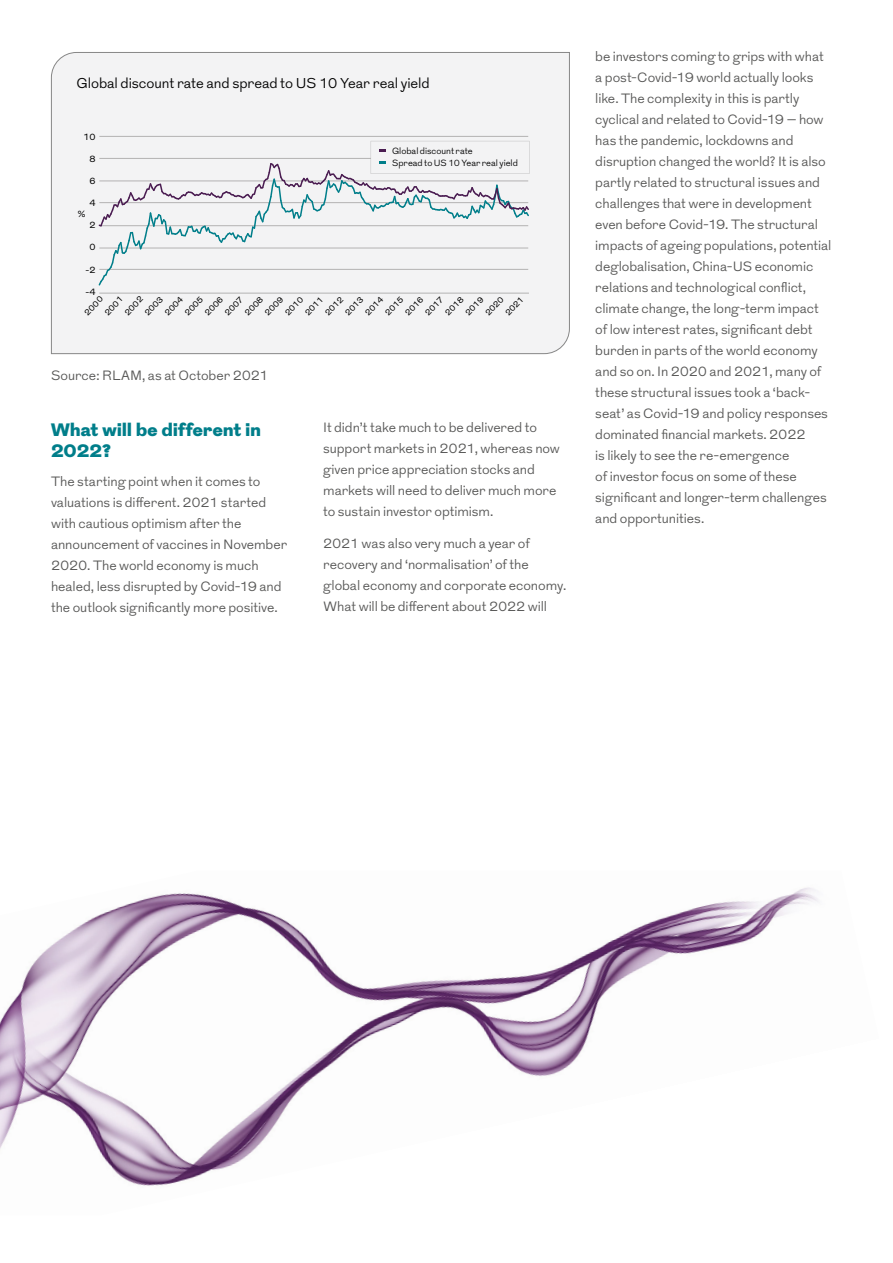
<style>
.page{position:relative;width:893px;height:1263px;background:#fff}
.page>*{position:absolute;margin:0;border:0;box-sizing:border-box;transform-origin:0 0}
.t1{font:900 18px/21px "Grot";letter-spacing:.02em;color:#007e8a}
.t2{font:300 14.25px "Grot";letter-spacing:-.005em;color:#000}
.t3{font:300 13.5px/21px "Grot";letter-spacing:-.005em;color:#575756}
.t4{font:300 9px/12px "Grot";color:#000}
.t5{font:9px "Grot";color:#000}
.t6{font:8.25px "Grot";color:#000}
</style>
<div class="page">
<div style="left:51px;top:52px;width:519px;height:302px;background:#f3f3f4"></div>
<hr style="left:99px;top:293px;width:430px;height:1px;background:#b3b2b2">
<hr style="left:99px;top:136px;width:429px;height:1px;background:#b3b2b2">
<svg style="left:97px;top:141px;width:433px;height:146px"></svg>
<img style="left:0;top:887px;width:819px;height:299px">
<p class="t2" style="left:77px;top:73px;width:355px">Global discount rate and spread to US 10 Year real yield</p>
<p class="t5" style="left:83px;top:130px;width:14px">10</p>
<p class="t5" style="left:90px;top:153px;width:8px">8</p>
<p class="t5" style="left:90px;top:175px;width:8px">6</p>
<p class="t5" style="left:90px;top:197px;width:8px">4</p>
<p class="t5" style="left:78px;top:208px;width:9px">%</p>
<p class="t5" style="left:90px;top:219px;width:8px">2</p>
<p class="t5" style="left:90px;top:241px;width:8px">0</p>
<p class="t5" style="left:86px;top:263px;width:12px">-2</p>
<p class="t4" style="left:392px;top:145px;width:127px">Global discount rate<br>Spread to US 10 Year real yield</p>
<p class="t5" style="left:86px;top:286px;width:12px">-4</p>
<p class="t6" style="left:82px;top:310px;width:24px;rotate:-46deg">2000</p>
<p class="t6" style="left:102px;top:310px;width:24px;rotate:-46deg">2001</p>
<p class="t6" style="left:122px;top:310px;width:24px;rotate:-46deg">2002</p>
<p class="t6" style="left:142px;top:310px;width:24px;rotate:-46deg">2003</p>
<p class="t6" style="left:162px;top:310px;width:24px;rotate:-46deg">2004</p>
<p class="t6" style="left:182px;top:310px;width:24px;rotate:-46deg">2005</p>
<p class="t6" style="left:202px;top:310px;width:24px;rotate:-46deg">2006</p>
<p class="t6" style="left:222px;top:310px;width:24px;rotate:-46deg">2007</p>
<p class="t6" style="left:242px;top:310px;width:24px;rotate:-46deg">2008</p>
<p class="t6" style="left:262px;top:310px;width:24px;rotate:-46deg">2009</p>
<p class="t6" style="left:282px;top:310px;width:24px;rotate:-46deg">2010</p>
<p class="t6" style="left:302px;top:310px;width:24px;rotate:-46deg">2011</p>
<p class="t6" style="left:322px;top:310px;width:24px;rotate:-46deg">2012</p>
<p class="t6" style="left:342px;top:310px;width:24px;rotate:-46deg">2013</p>
<p class="t6" style="left:362px;top:310px;width:24px;rotate:-46deg">2014</p>
<p class="t6" style="left:382px;top:310px;width:24px;rotate:-46deg">2015</p>
<p class="t6" style="left:403px;top:310px;width:24px;rotate:-46deg">2016</p>
<p class="t6" style="left:423px;top:310px;width:24px;rotate:-46deg">2017</p>
<p class="t6" style="left:443px;top:310px;width:24px;rotate:-46deg">2018</p>
<p class="t6" style="left:463px;top:310px;width:24px;rotate:-46deg">2019</p>
<p class="t6" style="left:483px;top:310px;width:24px;rotate:-46deg">2020</p>
<p class="t6" style="left:503px;top:310px;width:24px;rotate:-46deg">2021</p>
<p class="t3" style="left:51px;top:366px;width:219px">Source: RLAM, as at October 2021</p>
<h1 class="t1" style="left:51px;top:420px;width:211px">What will be different in<br>2022?</h1>
<p class="t3" style="left:51px;top:471px;width:238px">The starting point when it comes to valuations is different. 2021 started with cautious optimism after the announcement of vaccines in November 2020. The world economy is much healed, less disrupted by Covid-19 and the outlook significantly more positive.</p>
<p class="t3" style="left:323px;top:417px;width:238px">It didn’t take much to be delivered to support markets in 2021, whereas now given price appreciation stocks and markets will need to deliver much more to sustain investor optimism.</p>
<p class="t3" style="left:323px;top:533px;width:245px">2021 was also very much a year of recovery and ‘normalisation’ of the global economy and corporate economy.<br>What will be different about 2022 will</p>
<p class="t3" style="left:595px;top:47px;width:238px">be investors coming to grips with what a post-Covid-19 world actually looks like. The complexity in this is partly cyclical and related to Covid-19 – how has the pandemic, lockdowns and disruption changed the world? It is also partly related to structural issues and challenges that were in development even before Covid-19. The structural impacts of ageing populations, potential deglobalisation, China-US economic relations and technological conflict, climate change, the long-term impact of low interest rates, significant debt burden in parts of the world economy and so on. In 2020 and 2021, many of these structural issues took a ‘back&shy;seat’ as Covid-19 and policy responses dominated financial markets. 2022<br>is likely to see the re-emergence<br>of investor focus on some of these significant and longer-term challenges and opportunities.</p>
</div>
